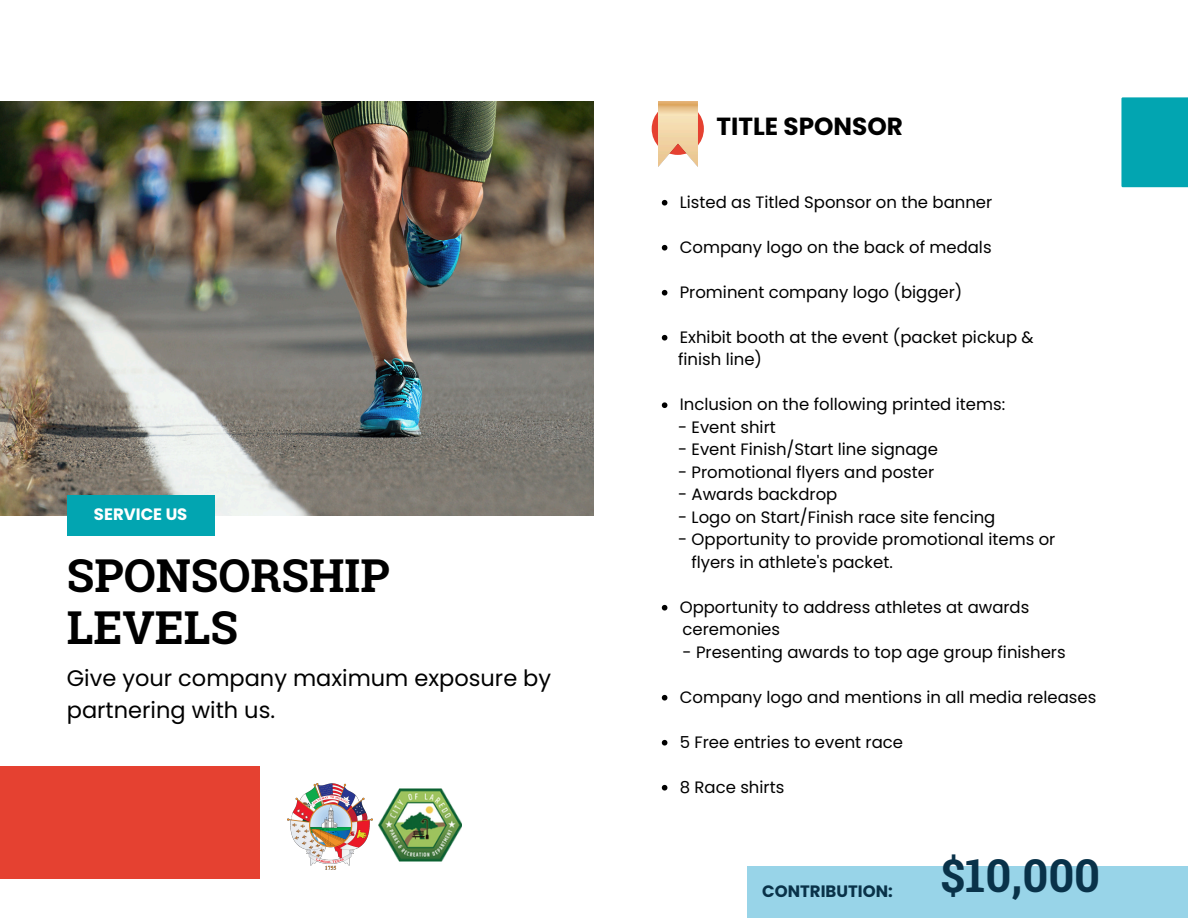
<style>
.page{position:relative;width:1188px;height:918px;background:#fff}
.page>*{position:absolute;margin:0;border:0;box-sizing:border-box;transform-origin:0 0}
.t1{font:700 45.3px/51.3px "Roboto Slab";color:#000}
.t2{font:700 45.3px "Roboto Slab";color:#093249}
.t3{font:700 24.75px "Poppins";color:#000}
.t4{font:22.5px/31.5px "Poppins";color:#000}
.t5{font:16.5px "Poppins";color:#000}
.t6{font:700 16.5px "Poppins";color:#093249}
.t7{font:700 16.5px "Poppins";color:#fff}
</style>
<div class="page">
<img style="left:0;top:101px;width:594px;height:414px">
<div style="left:67px;top:496px;width:148px;height:40px;background:#02a5b1"></div>
<svg style="left:652px;top:103px;width:51px;height:51px"></svg>
<div style="left:1121px;top:97px;width:67px;height:91px;background:#02a5b1"></div>
<div style="left:0;top:766px;width:260px;height:113px;background:#e54131"></div>
<img style="left:659px;top:101px;width:38px;height:65px">
<svg style="left:662px;top:200px;width:5px;height:6px"></svg>
<svg style="left:662px;top:245px;width:5px;height:6px"></svg>
<svg style="left:662px;top:290px;width:5px;height:6px"></svg>
<svg style="left:662px;top:335px;width:5px;height:6px"></svg>
<svg style="left:662px;top:402px;width:5px;height:6px"></svg>
<svg style="left:662px;top:605px;width:5px;height:6px"></svg>
<svg style="left:662px;top:695px;width:5px;height:6px"></svg>
<svg style="left:662px;top:740px;width:5px;height:6px"></svg>
<svg style="left:662px;top:785px;width:5px;height:6px"></svg>
<img style="left:287px;top:784px;width:86px;height:85px">
<img style="left:379px;top:788px;width:83px;height:74px">
<div style="left:747px;top:866px;width:441px;height:52px;background:#98d4e8"></div>
<p class="t7" style="left:94px;top:503px;width:95px">SERVICE US</p>
<h1 class="t1" style="left:67px;top:549px;width:324px">SPONSORSHIP<br>LEVELS</h1>
<h3 class="t4" style="left:67px;top:663px;width:486px">Give your company maximum exposure by partnering with us.</h3>
<p class="t3" style="left:717px;top:109px;width:188px">TITLE SPONSOR</p>
<p class="t5" style="left:680px;top:190px;width:314px">Listed as Titled Sponsor on the banner</p>
<p class="t5" style="left:680px;top:235px;width:313px">Company logo on the back of medals</p>
<p class="t5" style="left:680px;top:280px;width:284px">Prominent company logo (bigger)</p>
<h2 class="t5" style="left:680px;top:325px;width:356px">Exhibit booth at the event (packet pickup &amp;</h2>
<p class="t5" style="left:678px;top:348px;width:86px">finish line)</p>
<p class="t5" style="left:680px;top:393px;width:327px">Inclusion on the following printed items:</p>
<p class="t5" style="left:678px;top:415px;width:99px">- Event shirt</p>
<p class="t5" style="left:678px;top:438px;width:261px">- Event Finish/Start line signage</p>
<p class="t5" style="left:678px;top:460px;width:258px">- Promotional flyers and poster</p>
<p class="t5" style="left:678px;top:483px;width:161px">- Awards backdrop</p>
<p class="t5" style="left:678px;top:505px;width:319px">- Logo on Start/Finish race site fencing</p>
<p class="t5" style="left:678px;top:528px;width:379px">- Opportunity to provide promotional items or</p>
<p class="t5" style="left:691px;top:550px;width:203px">flyers in athlete's packet.</p>
<p class="t5" style="left:680px;top:595px;width:351px">Opportunity to address athletes at awards</p>
<p class="t5" style="left:683px;top:618px;width:99px">ceremonies</p>
<p class="t5" style="left:683px;top:640px;width:385px">- Presenting awards to top age group finishers</p>
<p class="t5" style="left:680px;top:685px;width:418px">Company logo and mentions in all media releases</p>
<p class="t5" style="left:680px;top:730px;width:225px">5 Free entries to event race</p>
<p class="t5" style="left:680px;top:775px;width:106px">8 Race shirts</p>
<p class="t6" style="left:762px;top:879px;width:132px">CONTRIBUTION:</p>
<p class="t2" style="left:941px;top:845px;width:161px">$10,000</p>
</div>
